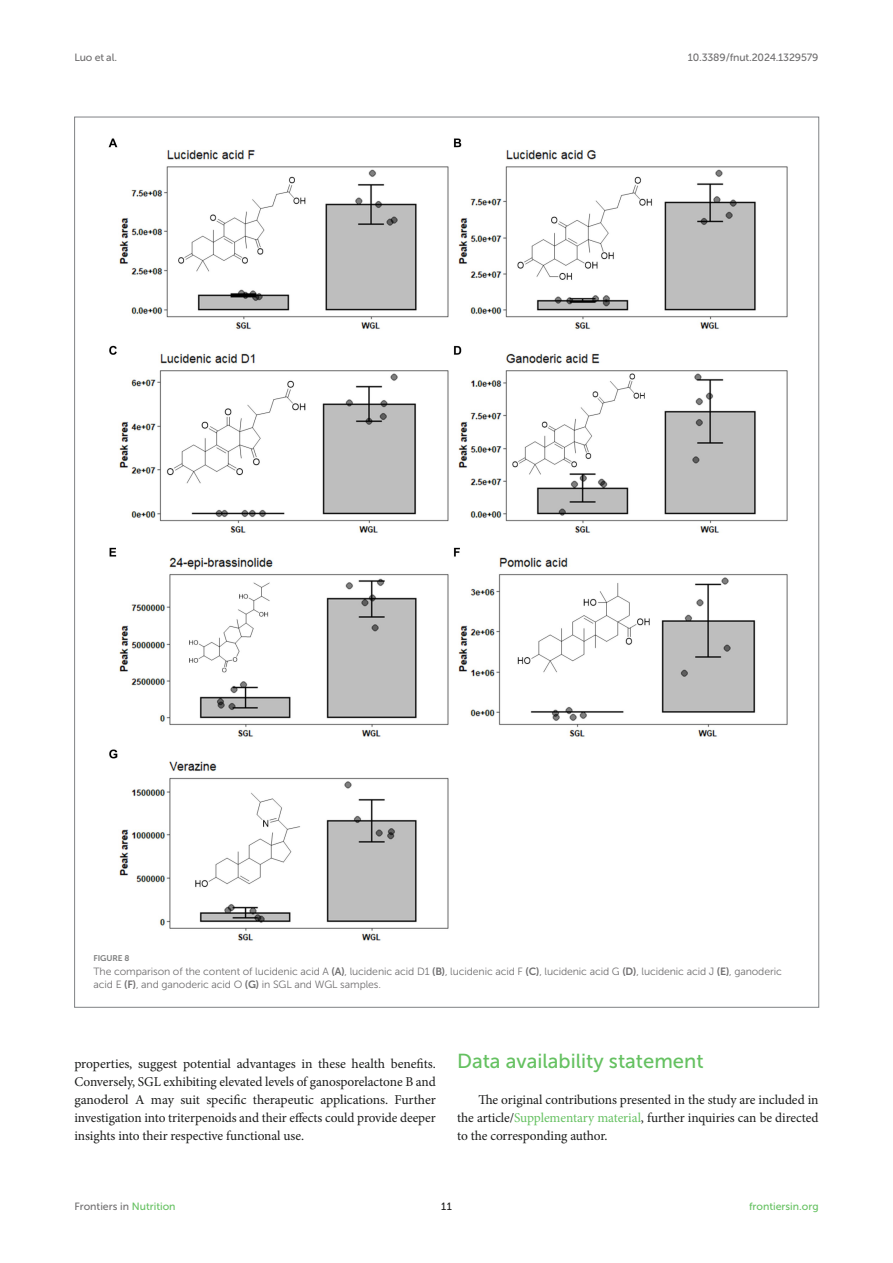
<style>
.page{position:relative;width:893px;height:1263px;background:#fff}
.page>*{position:absolute;margin:0;border:0;box-sizing:border-box;transform-origin:0 0}
.HEAD_1{font:20.25px "Museo Sans 500";color:#65c161}
.TEXT_FLUSH{font:13.5px/18px "Minion Pro";letter-spacing:-.005em;color:#1b1c1b;text-align:justify}
.FIG_LEG{font:10.5px/13.5px "Museo Sans 300";letter-spacing:-.01em;color:#706f70}
.t1{font:10.5px "Museo Sans 500";letter-spacing:-.015em;color:#706f70}
.t2{font:10.5px "Museo Sans 500";color:#65c161}
.t3{font:10.5px "Museo Sans 500";color:#1b1c1b}
.FIG_HD{font:8.25px "Museo Sans 700";letter-spacing:-.01em;color:#7e7f7f}
.s1{font-family:"Museo Sans 700"}
.s2{color:#65c161}
</style>
<div class="page">
<img style="left:108px;top:138px;width:680px;height:803px">
<p class="t1" style="left:74px;top:51px;width:44px">Luo et al.</p>
<p class="t1" style="left:688px;top:51px;width:132px">10.3389/fnut.2024.1329579</p>
<p class="FIG_HD" style="left:94px;top:954px;width:37px">FIGURE 8</p>
<p class="FIG_LEG" style="left:94px;top:964px;width:690px">The comparison of the content of lucidenic acid A <span class="s1">(A)</span>, lucidenic acid D1 <span class="s1">(B)</span>, lucidenic acid F <span class="s1">(C)</span>, lucidenic acid G <span class="s1">(D)</span>, lucidenic acid J <span class="s1">(E)</span>, ganoderic acid E <span class="s1">(F)</span>, and ganoderic acid O <span class="s1">(G)</span> in SGL and WGL samples.</p>
<p class="TEXT_FLUSH" style="left:74px;top:1055px;width:363px">properties, suggest potential advantages in these health benefits.<br>Conversely, SGL exhibiting elevated levels of ganosporelactone B and ganoderol A may suit specific therapeutic applications. Further investigation into triterpenoids and their effects could provide deeper insights into their respective functional use.</p>
<p class="HEAD_1" style="left:457px;top:1050px;width:248px">Data availability statement</p>
<p class="TEXT_FLUSH" style="left:457px;top:1091px;width:363px;text-indent:21px">The original contributions presented in the study are included in the article/<span class="s2">Supplementary material</span>, further inquiries can be directed to the corresponding author.</p>
<p class="t1" style="left:74px;top:1200px;width:103px">Frontiers in <span class="s2">Nutrition</span></p>
<p class="t3" style="left:441px;top:1200px;width:12px">11</p>
<p class="t2" style="left:749px;top:1200px;width:71px">frontiersin.org</p>
</div>
